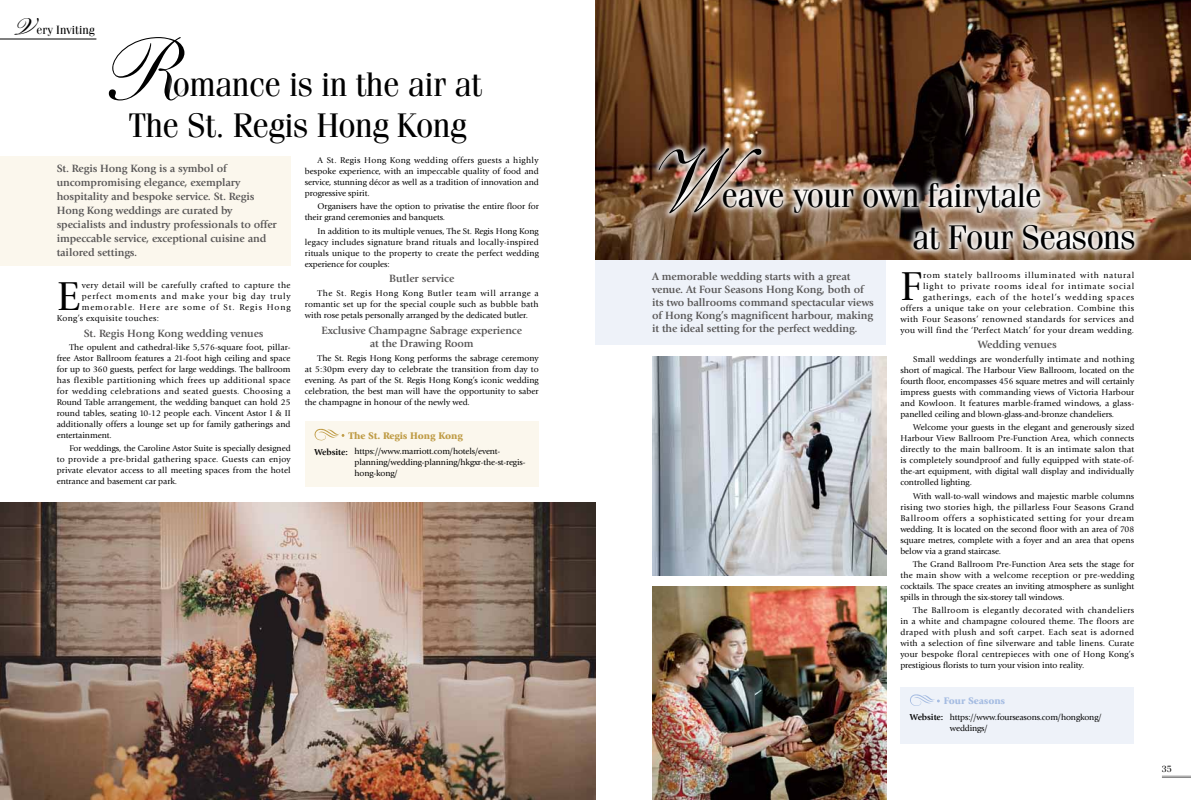
<style>
.page{position:relative;width:1191px;height:800px;background:#fff}
.page>*{position:absolute;margin:0;border:0;box-sizing:border-box;transform-origin:0 0}
.t1{font:90px "Shelley LT Std Script";color:#000}
.t2{font:42px "Giovanni Std";color:#000}
.t3{font:38px "Bickham Script Pro";color:#000}
.t4{font:34px/41.9px "Fenice Std";letter-spacing:-.02em;color:#000}
.t5{font:12px "Fenice Std";color:#000}
.t6{font:700 11px/14px "Giovanni Std";letter-spacing:-.01em;color:#595757}
.t7{font:900 10px "Giovanni Std";letter-spacing:-.01em;color:#bf9c46}
.t8{font:900 10px "Giovanni Std";letter-spacing:-.01em;color:#a5bce2}
.t9{font:9px "Fenice Std";color:#000}
.t10{font:8.7px/11px "Giovanni Std";letter-spacing:-.005em;color:#000;text-align:justify}
.t11{font:8.7px/11px "Giovanni Std";letter-spacing:.045em;color:#000;text-align:right}
.t12{font:8.7px "Giovanni Std";letter-spacing:.09em;color:#000}
.t13{font:8.7px "Giovanni Std";letter-spacing:.1em;color:#000}
.t14{font:8.7px "Giovanni Std";letter-spacing:.04em;color:#000}
.s1{font-weight:700;font-size:9px}
</style>
<div class="page">
<hr style="left:1161px;top:775px;width:30px;height:1px;background:#898989">
<hr style="left:1161px;top:776px;width:30px;height:1px;background:#898989">
<hr style="left:0;top:39px;width:96px;height:1px;background:#000">
<div style="left:0;top:156px;width:291px;height:109px;background:#fbf7ed"></div>
<img style="left:652px;top:356px;width:234px;height:219px">
<img style="left:0;top:502px;width:595px;height:297px">
<div style="left:305px;top:421px;width:234px;height:66px;background:#fbf7ed"></div>
<svg style="left:314px;top:428px;width:30px;height:12px"></svg>
<div style="left:595px;top:259px;width:291px;height:86px;background:#eef2f9"></div>
<div style="left:900px;top:686px;width:234px;height:57px;background:#eef2f9"></div>
<svg style="left:910px;top:694px;width:29px;height:12px"></svg>
<img style="left:652px;top:586px;width:234px;height:213px">
<img style="left:595px;top:0;width:596px;height:259px">
<img style="left:651px;top:141px;width:118px;height:80px">
<img style="left:715px;top:175px;width:427px;height:81px">
<h3 class="t3" style="left:15px;top:-1px;width:20px">V</h3>
<h3 class="t5" style="left:37px;top:23px;width:60px">ery Inviting</h3>
<h1 class="t1" style="left:109px;top:17px;width:76px">R</h1>
<h3 class="t4" style="left:129px;top:62px;width:355px;text-indent:44px">omance is in the air at<br>The St. Regis Hong Kong</h3>
<p class="t6" style="left:57px;top:161px;width:222px">St. Regis Hong Kong is a symbol of uncompromising elegance, exemplary hospitality and bespoke service. St. Regis Hong Kong weddings are curated by specialists and industry professionals to offer impeccable service, exceptional cuisine and tailored settings.</p>
<h2 class="t2" style="left:57px;top:272px;width:25px">E</h2>
<p class="t11" style="left:82px;top:279px;width:210px">very detail will be carefully crafted to capture the</p>
<p class="t12" style="left:82px;top:291px;width:210px">perfect moments and make your big day truly</p>
<p class="t13" style="left:82px;top:302px;width:210px">memorable. Here are some of St. Regis Hong</p>
<p class="t14" style="left:57px;top:313px;width:104px">Kong’s exquisite touches:</p>
<p class="t6" style="left:84px;top:326px;width:181px">St. Regis Hong Kong wedding venues</p>
<p class="t10" style="left:57px;top:342px;width:235px;text-indent:13px">The opulent and cathedral-like 5,576-square foot, pillar&shy;free Astor Ballroom features a 21-foot high ceiling and space for up to 360 guests, perfect for large weddings. The ballroom has flexible partitioning which frees up additional space for wedding celebrations and seated guests. Choosing a Round Table arrangement, the wedding banquet can hold 25 round tables, seating 10-12 people each. Vincent Astor I &amp; II additionally offers a lounge set up for family gatherings and entertainment.</p>
<p class="t10" style="left:57px;top:443px;width:235px;text-indent:13px">For weddings, the Caroline Astor Suite is specially designed to provide a pre-bridal gathering space. Guests can enjoy private elevator access to all meeting spaces from the hotel entrance and basement car park.</p>
<p class="t10" style="left:305px;top:155px;width:235px;text-indent:13px">A St. Regis Hong Kong wedding offers guests a highly bespoke experience, with an impeccable quality of food and service, stunning décor as well as a tradition of innovation and progressive spirit.</p>
<p class="t10" style="left:305px;top:201px;width:235px;text-indent:13px">Organisers have the option to privatise the entire floor for their grand ceremonies and banquets.</p>
<p class="t10" style="left:305px;top:225px;width:236px;text-indent:13px">In addition to its multiple venues, The St. Regis Hong Kong legacy includes signature brand rituals and locally-inspired rituals unique to the property to create the perfect wedding experience for couples:</p>
<p class="t6" style="left:389px;top:272px;width:66px">Butler service</p>
<p class="t10" style="left:305px;top:288px;width:235px;text-indent:13px">The St. Regis Hong Kong Butler team will arrange a romantic set up for the special couple such as bubble bath with rose petals personally arranged by the dedicated butler.</p>
<p class="t6" style="left:321px;top:323px;width:202px;line-height:13.2px;text-align:center">Exclusive Champagne Sabrage experience at the Drawing Room</p>
<p class="t10" style="left:305px;top:352px;width:235px;text-indent:13px">The St. Regis Hong Kong performs the sabrage ceremony at 5:30pm every day to celebrate the transition from day to evening. As part of the St. Regis Hong Kong’s iconic wedding celebration, the best man will have the opportunity to saber the champagne in honour of the newly wed.</p>
<p class="t7" style="left:348px;top:429px;width:116px">The St. Regis Hong Kong</p>
<p class="t10" style="left:354px;top:446px;width:172px;text-align:left;text-indent:-40px"><span class="s1">Website:</span> https://www.marriott.com/hotels/event&shy;planning/wedding-planning/hkgxr-the-st-regis&shy;hong-kong/</p>
<h1 class="t1" style="left:650px;top:128px;width:82px">W</h1>
<h3 class="t4" style="left:912px;top:173px;width:225px;text-indent:-191px">eave your own fairytale<br>at Four Seasons</h3>
<p class="t11" style="left:900px;top:269px;width:235px">rom stately ballrooms illuminated with natural<br>light to private rooms ideal for intimate social gatherings, each of the hotel’s wedding spaces offers a unique take on your celebration. Combine this with Four Seasons’ renowned standards for services and you will find the ‘Perfect Match’ for your dream wedding.</p>
<p class="t6" style="left:977px;top:338px;width:81px">Wedding venues</p>
<p class="t10" style="left:900px;top:354px;width:235px;text-indent:13px">Small weddings are wonderfully intimate and nothing short of magical. The Harbour View Ballroom, located on the fourth floor, encompasses 456 square metres and will certainly impress guests with commanding views of Victoria Harbour and Kowloon. It features marble-framed windows, a glass&shy;panelled ceiling and blown-glass-and-bronze chandeliers.</p>
<p class="t10" style="left:900px;top:422px;width:235px;text-indent:13px">Welcome your guests in the elegant and generously sized Harbour View Ballroom Pre-Function Area, which connects directly to the main ballroom. It is an intimate salon that is completely soundproof and fully equipped with state-of&shy;the-art equipment, with digital wall display and individually controlled lighting.</p>
<p class="t10" style="left:900px;top:490px;width:235px;text-indent:13px">With wall-to-wall windows and majestic marble columns rising two stories high, the pillarless Four Seasons Grand Ballroom offers a sophisticated setting for your dream wedding. It is located on the second floor with an area of 708 square metres, complete with a foyer and an area that opens below via a grand staircase.</p>
<p class="t10" style="left:900px;top:558px;width:235px;text-indent:13px">The Grand Ballroom Pre-Function Area sets the stage for the main show with a welcome reception or pre-wedding cocktails. The space creates an inviting atmosphere as sunlight spills in through the six-storey tall windows.</p>
<p class="t10" style="left:900px;top:605px;width:235px;text-indent:13px">The Ballroom is elegantly decorated with chandeliers in a white and champagne coloured theme. The floors are draped with plush and soft carpet. Each seat is adorned with a selection of fine silverware and table linens. Curate your bespoke floral centrepieces with one of Hong Kong’s prestigious florists to turn your vision into reality.</p>
<p class="t6" style="left:652px;top:269px;width:223px;line-height:13.2px">A memorable wedding starts with a great venue. At Four Seasons Hong Kong, both of its two ballrooms command spectacular views of Hong Kong’s magnificent harbour, making it the ideal setting for the perfect wedding.</p>
<h2 class="t2" style="left:900px;top:262px;width:23px">F</h2>
<p class="t8" style="left:944px;top:694px;width:63px">Four Seasons</p>
<p class="t10" style="left:950px;top:711px;width:153px;text-indent:-40px"><span class="s1">Website:</span> https://www.fourseasons.com/hongkong/ weddings/</p>
<p class="t9" style="left:1161px;top:763px;width:12px">35</p>
</div>
